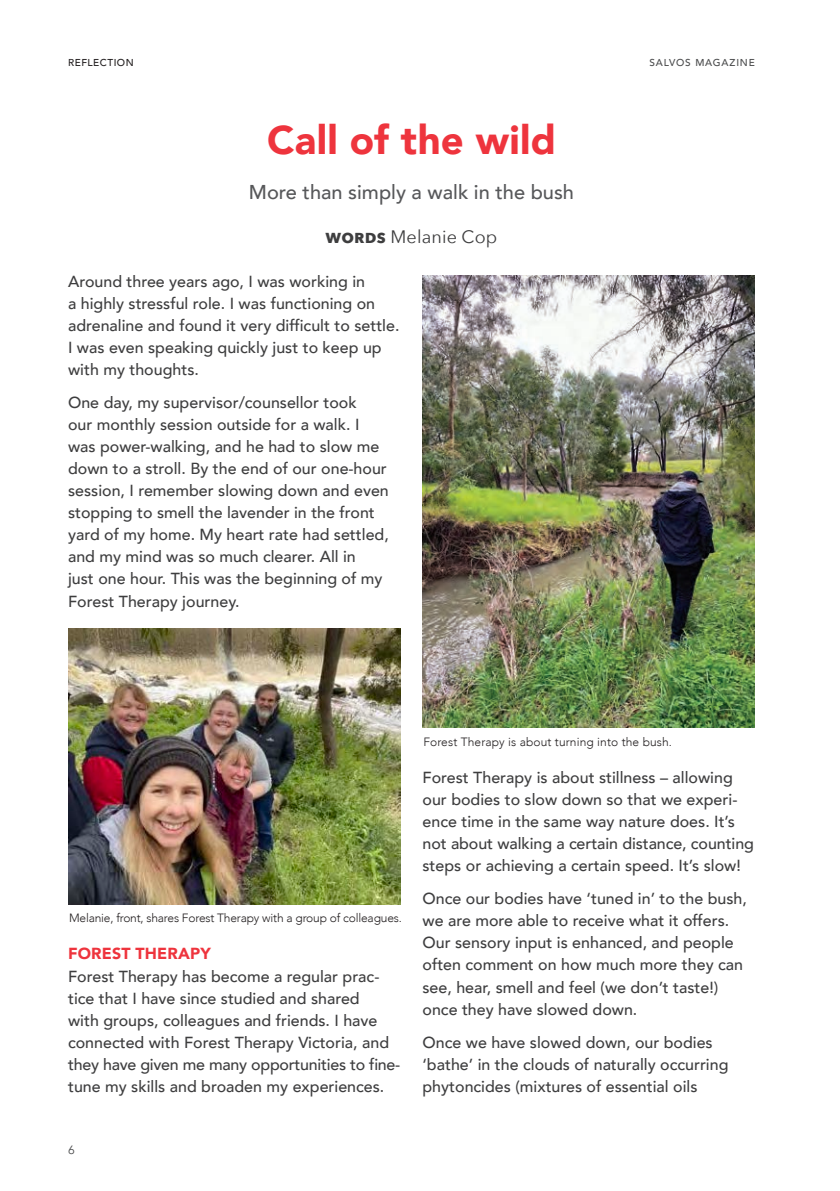
<style>
.page{position:relative;width:840px;height:1191px;background:#fff}
.page>*{position:absolute;margin:0;border:0;box-sizing:border-box;transform-origin:0 0}
.Salvos_Header{font:900 40px "Avenir";letter-spacing:.005em;color:#ee343d}
.Salvos_Subhead{font:500 20px "Avenir";color:#57585a}
.Salvos_By-Line{font:18px "Avenir Next";letter-spacing:.01em;color:#3e3e3f}
.Salvos_Body{font:500 16px/22px "Avenir";color:#3e3e3f}
.Intext_Subhead{font:900 16px "Avenir";letter-spacing:.01em;color:#ee343d}
.Image_Caption{font:300 12px "Avenir";letter-spacing:-.015em;color:#231f20}
.Image_Caption-2{font:300 12px "Avenir";letter-spacing:.01em;color:#231f20}
.t1{font:12px "Avenir";color:#4b4c4d}
.t2{font:500 10px "Avenir";letter-spacing:.08em;color:#4b4c4d}
.Page_name_-_Left{font:500 10px "Avenir";letter-spacing:.05em;color:#231f20}
.s1{font-weight:700}
</style>
<div class="page">
<img style="left:422px;top:276px;width:332px;height:452px">
<img style="left:68px;top:628px;width:332px;height:276px">
<p class="Page_name_-_Left" style="left:68px;top:54px;width:67px">REFLECTION</p>
<p class="Salvos_Header" style="left:267px;top:106px;width:290px">Call of the wild</p>
<p class="Salvos_Subhead" style="left:249px;top:174px;width:326px">More than simply a walk in the bush</p>
<p class="Salvos_By-Line" style="left:325px;top:226px;width:173px"><span class="s1">WORDS</span> Melanie Cop</p>
<p class="Salvos_Body" style="left:68px;top:269px;width:333px">Around three years ago, I was working in<br>a highly stressful role. I was functioning on adrenaline and found it very difficult to settle.<br>I was even speaking quickly just to keep up with my thoughts.</p>
<p class="Salvos_Body" style="left:68px;top:390px;width:322px">One day, my supervisor/counsellor took<br>our monthly session outside for a walk. I was power-walking, and he had to slow me down to a stroll. By the end of our one-hour session, I remember slowing down and even stopping to smell the lavender in the front yard of my home. My heart rate had settled, and my mind was so much clearer. All in<br>just one hour. This was the beginning of my Forest Therapy journey.</p>
<p class="t2" style="left:649px;top:54px;width:107px">SALVOS MAGAZINE</p>
<p class="Image_Caption" style="left:69px;top:910px;width:334px">Melanie, front, shares Forest Therapy with a group of colleagues.</p>
<p class="Intext_Subhead" style="left:68px;top:940px;width:144px">FOREST THERAPY</p>
<p class="Salvos_Body" style="left:68px;top:964px;width:333px">Forest Therapy has become a regular prac&shy;tice that I have since studied and shared<br>with groups, colleagues and friends. I have connected with Forest Therapy Victoria, and they have given me many opportunities to fine&shy;tune my skills and broaden my experiences.</p>
<p class="t1" style="left:68px;top:1142px;width:8px">6</p>
<p class="Image_Caption-2" style="left:423px;top:734px;width:250px">Forest Therapy is about turning into the bush.</p>
<p class="Salvos_Body" style="left:422px;top:765px;width:333px">Forest Therapy is about stillness – allowing our bodies to slow down so that we experi&shy;ence time in the same way nature does. It’s not about walking a certain distance, counting steps or achieving a certain speed. It’s slow!</p>
<p class="Salvos_Body" style="left:422px;top:887px;width:325px">Once our bodies have ‘tuned in’ to the bush, we are more able to receive what it offers.<br>Our sensory input is enhanced, and people often comment on how much more they can see, hear, smell and feel (we don’t taste!) once they have slowed down.</p>
<p class="Salvos_Body" style="left:422px;top:1030px;width:307px">Once we have slowed down, our bodies ‘bathe’ in the clouds of naturally occurring phytoncides (mixtures of essential oils</p>
</div>
